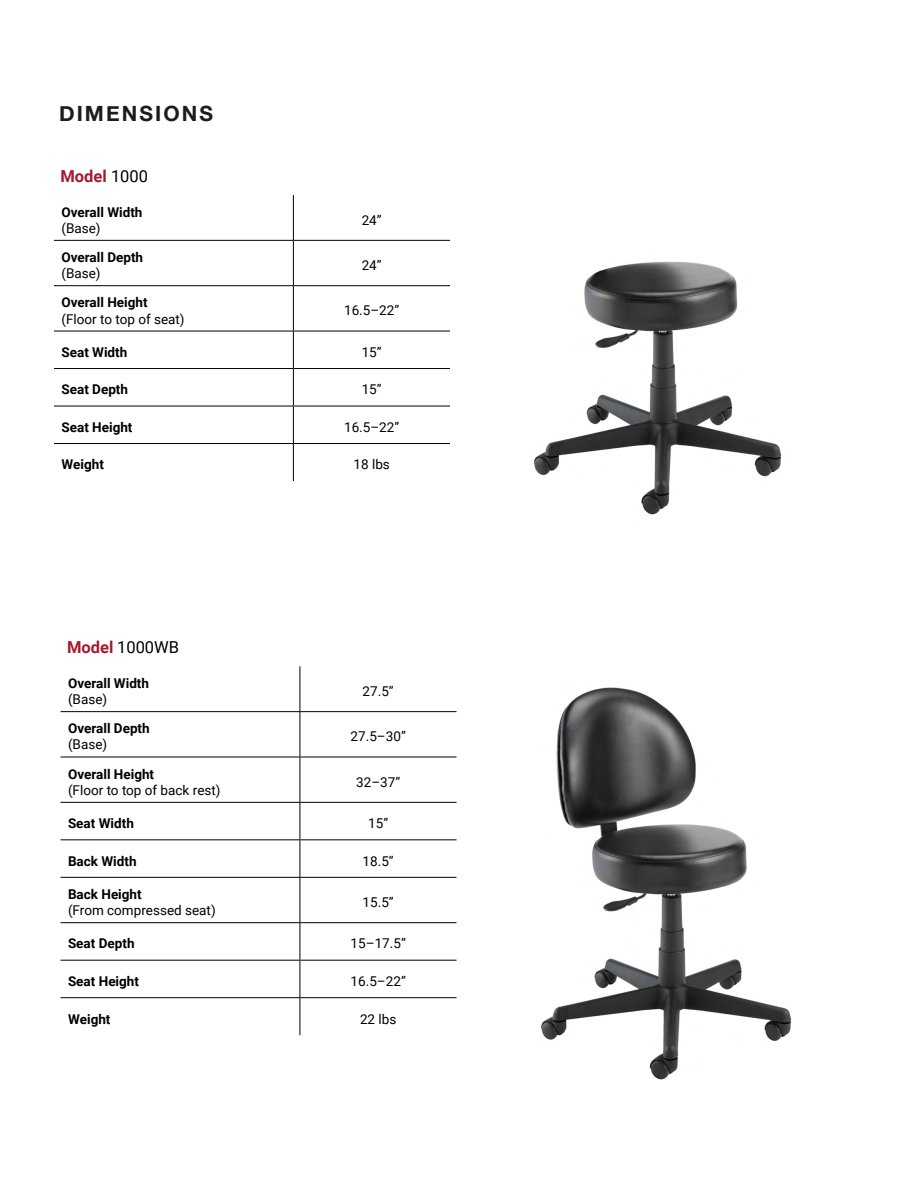
<style>
.page{position:relative;width:918px;height:1188px;background:#fff}
.page>*{position:absolute;margin:0;border:0;box-sizing:border-box;transform-origin:0 0}
.t1{font:700 21px "Helvetica Neue";letter-spacing:.1em;color:#1c1c1c}
.t2{font:16.5px "Roboto";color:#000}
.t3{font:700 16.5px "Roboto";color:#a6192e}
.t4{font:13.5px "Roboto";color:#000}
.t5{font:700 13.5px "Roboto";color:#000}
.s1{font-weight:400;color:#000}
.s2{font-weight:700;color:#a6192e}
</style>
<div class="page">
<svg style="left:54px;top:195px;width:396px;height:45px"></svg>
<svg style="left:54px;top:241px;width:396px;height:240px"></svg>
<hr style="left:293px;top:195px;width:1px;height:45px;background:#000">
<hr style="left:54px;top:240px;width:239px;height:1px;background:#000">
<hr style="left:293px;top:240px;width:157px;height:1px;background:#000">
<hr style="left:293px;top:241px;width:1px;height:44px;background:#000">
<hr style="left:54px;top:285px;width:239px;height:1px;background:#000">
<hr style="left:293px;top:285px;width:157px;height:1px;background:#000">
<hr style="left:293px;top:286px;width:1px;height:45px;background:#000">
<hr style="left:54px;top:331px;width:239px;height:1px;background:#000">
<hr style="left:293px;top:331px;width:157px;height:1px;background:#000">
<hr style="left:293px;top:331px;width:1px;height:37px;background:#000">
<hr style="left:54px;top:368px;width:239px;height:1px;background:#000">
<hr style="left:293px;top:368px;width:157px;height:1px;background:#000">
<hr style="left:293px;top:369px;width:1px;height:37px;background:#000">
<hr style="left:54px;top:406px;width:239px;height:1px;background:#000">
<hr style="left:293px;top:406px;width:157px;height:1px;background:#000">
<hr style="left:293px;top:406px;width:1px;height:37px;background:#000">
<hr style="left:54px;top:443px;width:239px;height:1px;background:#000">
<hr style="left:293px;top:443px;width:157px;height:1px;background:#000">
<hr style="left:293px;top:444px;width:1px;height:37px;background:#000">
<svg style="left:61px;top:712px;width:396px;height:323px"></svg>
<hr style="left:300px;top:666px;width:1px;height:45px;background:#000">
<hr style="left:61px;top:711px;width:239px;height:1px;background:#000">
<hr style="left:300px;top:711px;width:157px;height:1px;background:#000">
<hr style="left:300px;top:712px;width:1px;height:45px;background:#000">
<hr style="left:61px;top:757px;width:239px;height:1px;background:#000">
<hr style="left:300px;top:757px;width:157px;height:1px;background:#000">
<hr style="left:300px;top:757px;width:1px;height:45px;background:#000">
<hr style="left:61px;top:802px;width:239px;height:1px;background:#000">
<hr style="left:300px;top:802px;width:157px;height:1px;background:#000">
<hr style="left:300px;top:803px;width:1px;height:36px;background:#000">
<hr style="left:61px;top:839px;width:239px;height:1px;background:#000">
<hr style="left:300px;top:839px;width:157px;height:1px;background:#000">
<hr style="left:300px;top:840px;width:1px;height:37px;background:#000">
<hr style="left:61px;top:877px;width:239px;height:1px;background:#000">
<hr style="left:300px;top:877px;width:157px;height:1px;background:#000">
<hr style="left:300px;top:878px;width:1px;height:44px;background:#000">
<hr style="left:61px;top:922px;width:239px;height:1px;background:#000">
<hr style="left:300px;top:922px;width:157px;height:1px;background:#000">
<hr style="left:300px;top:923px;width:1px;height:37px;background:#000">
<hr style="left:61px;top:960px;width:239px;height:1px;background:#000">
<hr style="left:300px;top:960px;width:157px;height:1px;background:#000">
<hr style="left:300px;top:961px;width:1px;height:36px;background:#000">
<hr style="left:61px;top:997px;width:239px;height:1px;background:#000">
<hr style="left:300px;top:997px;width:157px;height:1px;background:#000">
<hr style="left:300px;top:998px;width:1px;height:37px;background:#000">
<img style="left:533px;top:261px;width:249px;height:254px">
<img style="left:541px;top:687px;width:251px;height:393px">
<h1 class="t1" style="left:59px;top:97px;width:155px">DIMENSIONS</h1>
<p class="t3" style="left:61px;top:165px;width:89px">Model <span class="s1">1000</span></p>
<p class="t5" style="left:62px;top:202px;width:83px">Overall Width</p>
<p class="t4" style="left:62px;top:219px;width:41px">(Base)</p>
<p class="t5" style="left:62px;top:248px;width:83px">Overall Depth</p>
<p class="t4" style="left:62px;top:264px;width:41px">(Base)</p>
<p class="t5" style="left:62px;top:293px;width:88px">Overall Height</p>
<p class="t4" style="left:62px;top:309px;width:125px">(Floor to top of seat)</p>
<p class="t4" style="left:362px;top:210px;width:21px">24”</p>
<p class="t4" style="left:362px;top:256px;width:21px">24”</p>
<p class="t4" style="left:344px;top:301px;width:57px">16.5–22”</p>
<p class="t5" style="left:62px;top:343px;width:67px">Seat Width</p>
<p class="t4" style="left:362px;top:343px;width:21px">15”</p>
<p class="t5" style="left:62px;top:380px;width:68px">Seat Depth</p>
<p class="t4" style="left:362px;top:380px;width:21px">15”</p>
<p class="t5" style="left:62px;top:418px;width:73px">Seat Height</p>
<p class="t4" style="left:344px;top:418px;width:57px">16.5–22”</p>
<p class="t5" style="left:62px;top:455px;width:44px">Weight</p>
<p class="t4" style="left:354px;top:455px;width:38px">18 lbs</p>
<p class="t2" style="left:67px;top:636px;width:114px"><span class="s2">Model</span> 1000WB</p>
<p class="t5" style="left:68px;top:674px;width:83px">Overall Width</p>
<p class="t4" style="left:68px;top:690px;width:41px">(Base)</p>
<p class="t5" style="left:68px;top:719px;width:83px">Overall Depth</p>
<p class="t4" style="left:68px;top:735px;width:41px">(Base)</p>
<p class="t5" style="left:68px;top:764px;width:88px">Overall Height</p>
<p class="t4" style="left:68px;top:781px;width:154px">(Floor to top of back rest)</p>
<p class="t4" style="left:363px;top:682px;width:33px">27.5”</p>
<p class="t4" style="left:351px;top:727px;width:57px">27.5–30”</p>
<p class="t4" style="left:356px;top:772px;width:46px">32–37”</p>
<p class="t5" style="left:68px;top:814px;width:67px">Seat Width</p>
<p class="t4" style="left:368px;top:814px;width:21px">15”</p>
<p class="t5" style="left:68px;top:851px;width:70px">Back Width</p>
<p class="t4" style="left:363px;top:851px;width:33px">18.5”</p>
<p class="t5" style="left:68px;top:885px;width:75px">Back Height</p>
<p class="t4" style="left:68px;top:901px;width:149px">(From compressed seat)</p>
<p class="t4" style="left:363px;top:893px;width:33px">15.5”</p>
<p class="t5" style="left:68px;top:934px;width:68px">Seat Depth</p>
<p class="t4" style="left:351px;top:934px;width:57px">15–17.5”</p>
<p class="t5" style="left:68px;top:972px;width:73px">Seat Height</p>
<p class="t4" style="left:351px;top:972px;width:57px">16.5–22”</p>
<p class="t5" style="left:68px;top:1009px;width:44px">Weight</p>
<p class="t4" style="left:360px;top:1009px;width:38px">22 lbs</p>
</div>
